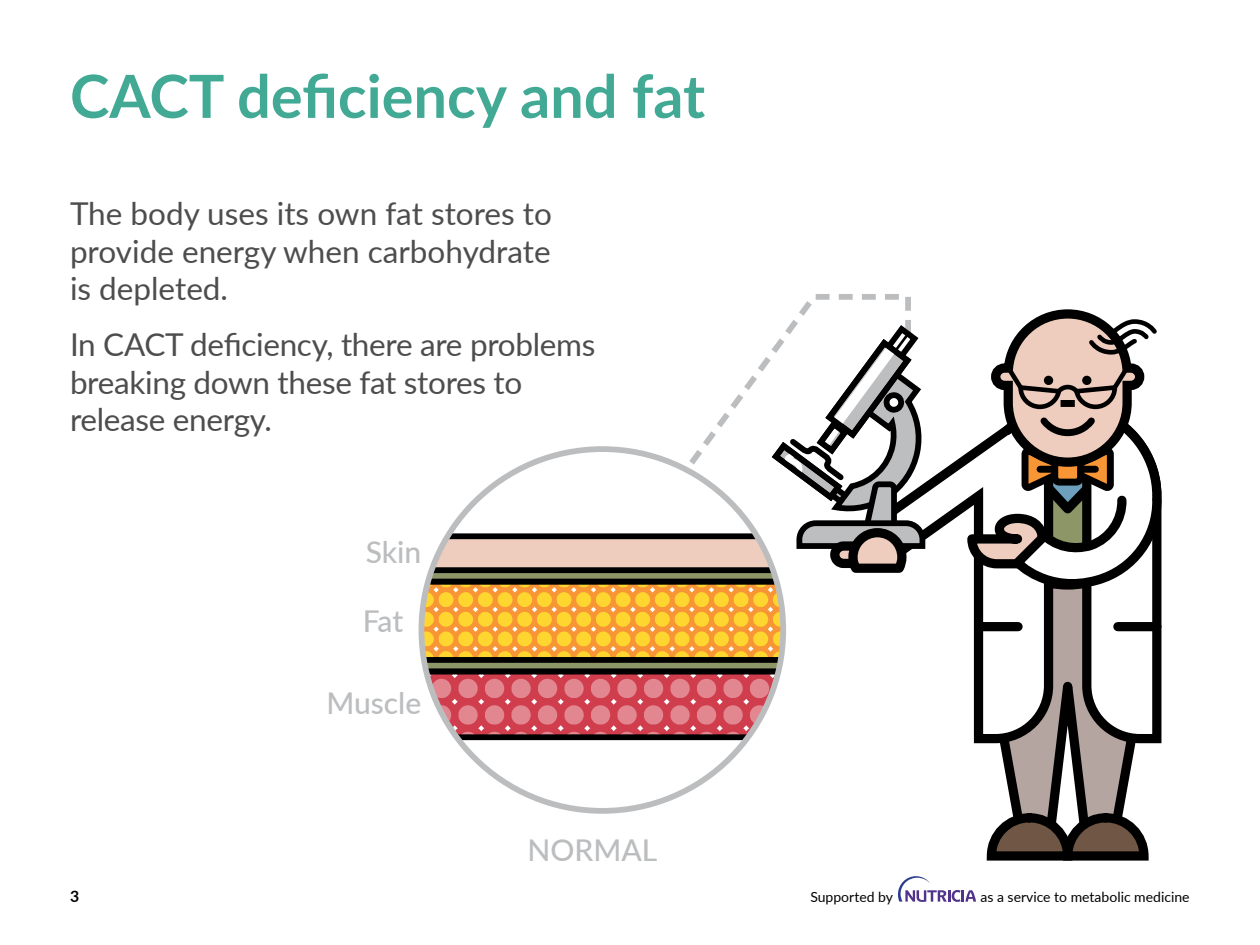
<style>
.page{position:relative;width:1260px;height:945px;background:#fff}
.page>*{position:absolute;margin:0;border:0;box-sizing:border-box;transform-origin:0 0}
.t1{font:700 59.5px "Lato";color:#42a995}
.t2{font:31.5px/37.8px "Lato";letter-spacing:-.01em;color:#4d4d4d;text-align:justify}
.t3{font:500 30.1px "Lato";color:#bbbdbf}
.t4{font:700 15.75px "Lato";color:#000}
.t5{font:14px "Lato";color:#000}
</style>
<div class="page">
<svg style="left:862px;top:296px;width:101px;height:242px"></svg>
<svg style="left:963px;top:309px;width:199px;height:552px"></svg>
<div style="left:979px;top:622px;width:39px;height:9px;background:#000"></div>
<div style="left:1118px;top:622px;width:39px;height:9px;background:#000"></div>
<svg style="left:421px;top:321px;width:507px;height:419px"></svg>
<svg style="left:898px;top:876px;width:78px;height:26px"></svg>
<h1 class="t1" style="left:70px;top:52px;width:637px">CACT deficiency and fat</h1>
<p class="t2" style="left:70px;top:193px;width:484px">The body uses its own fat stores to provide energy when carbohydrate is depleted.</p>
<p class="t2" style="left:70px;top:324px;width:527px;text-align:left">In CACT deficiency, there are problems breaking down these fat stores to release energy.</p>
<p class="t3" style="left:366px;top:531px;width:57px">Skin</p>
<p class="t3" style="left:363px;top:599px;width:42px">Fat</p>
<p class="t3" style="left:326px;top:682px;width:96px">Muscle</p>
<p class="t3" style="left:527px;top:828px;width:131px">NORMAL</p>
<p class="t4" style="left:70px;top:884px;width:11px">3</p>
<p class="t5" style="left:810px;top:887px;width:84px">Supported by</p>
<p class="t5" style="left:980px;top:887px;width:211px">as a service to metabolic medicine</p>
</div>
